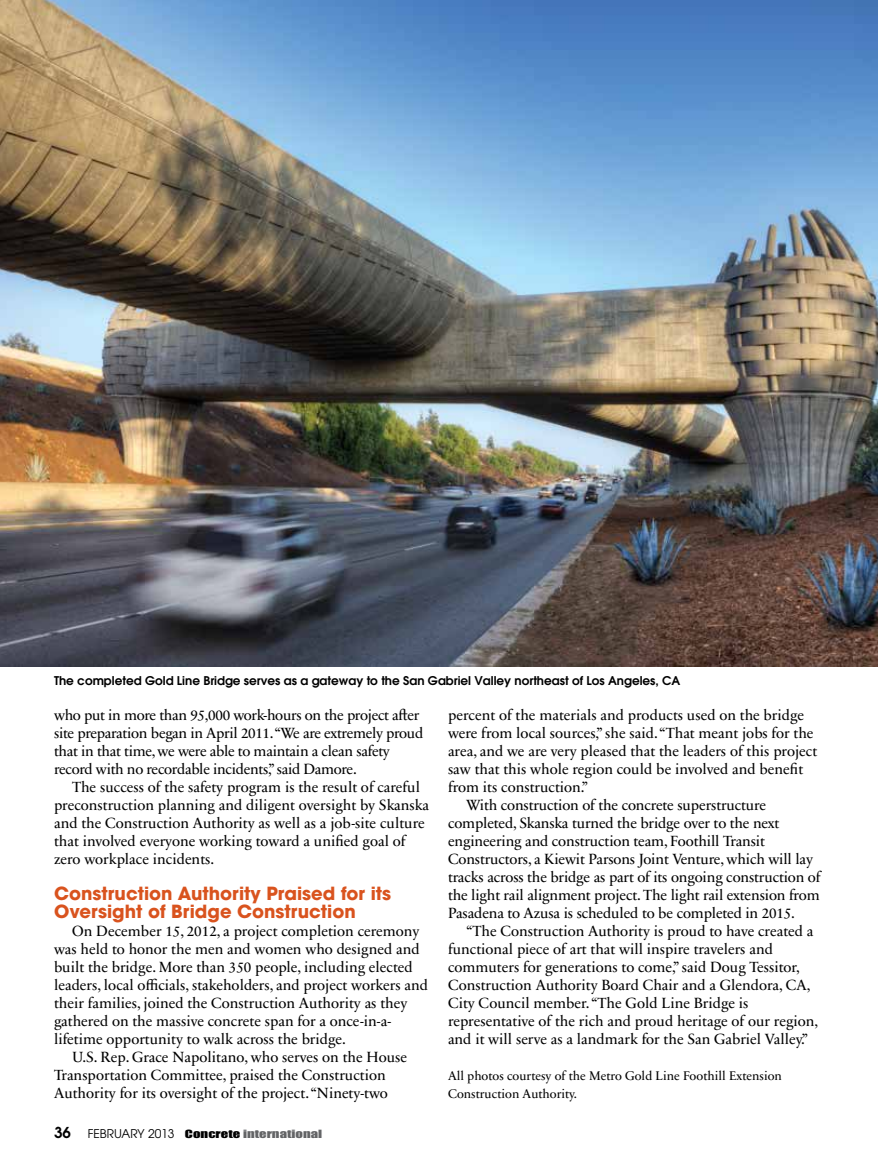
<style>
.page{position:relative;width:878px;height:1175px;background:#fff}
.page>*{position:absolute;margin:0;border:0;box-sizing:border-box;transform-origin:0 0}
.t1{font:700 18px/18px "Avant Garde";color:#d9531e}
.t2{font:15px/18px "Sabon Next LT Pro";color:#000}
.t3{font:15px/18px "Sabon Next LT Pro";letter-spacing:-.02em;color:#000}
.t4{font:12.75px/18px "Sabon Next LT Pro";color:#000}
.t5{font:600 12px "Avant Garde";color:#000}
.t6{font:10.5px "Impact MT Std";color:#636466;scale:1.4 1}
.s1{font-family:"Avant Garde";font-weight:600;font-size:15px;color:#000}
.s2{font-family:"Avant Garde";font-size:12px;color:#000}
.s3{color:#000}
</style>
<div class="page">
<img style="left:0;top:0;width:878px;height:666px">
<p class="t5" style="left:54px;top:673px;width:628px">The completed Gold Line Bridge serves as a gateway to the San Gabriel Valley northeast of Los Angeles, CA</p>
<p class="t2" style="left:448px;top:705px;width:357px">percent of the materials and products used on the bridge</p>
<p class="t2" style="left:448px;top:723px;width:367px">were from local sources,” she said. “That meant jobs for the</p>
<p class="t2" style="left:448px;top:741px;width:371px">area, and we are very pleased that the leaders of this project</p>
<p class="t2" style="left:448px;top:759px;width:357px">saw that this whole region could be involved and benefit</p>
<p class="t2" style="left:448px;top:777px;width:142px">from its construction.”</p>
<p class="t2" style="left:466px;top:795px;width:301px">With construction of the concrete superstructure</p>
<p class="t2" style="left:448px;top:813px;width:333px">completed, Skanska turned the bridge over to the next</p>
<p class="t2" style="left:448px;top:831px;width:318px">engineering and construction team, Foothill Transit</p>
<p class="t2" style="left:448px;top:849px;width:366px">Constructors, a Kiewit Parsons Joint Venture, which will lay</p>
<p class="t2" style="left:448px;top:867px;width:374px">tracks across the bridge as part of its ongoing construction of</p>
<p class="t2" style="left:448px;top:885px;width:373px">the light rail alignment project. The light rail extension from</p>
<p class="t2" style="left:448px;top:903px;width:348px">Pasadena to Azusa is scheduled to be completed in 2015.</p>
<p class="t2" style="left:466px;top:921px;width:349px">“The Construction Authority is proud to have created a</p>
<p class="t2" style="left:448px;top:939px;width:326px">functional piece of art that will inspire travelers and</p>
<p class="t2" style="left:448px;top:957px;width:353px">commuters for generations to come,” said Doug Tessitor,</p>
<p class="t2" style="left:448px;top:975px;width:364px">Construction Authority Board Chair and a Glendora, CA,</p>
<p class="t2" style="left:448px;top:993px;width:302px">City Council member. “The Gold Line Bridge is</p>
<p class="t2" style="left:448px;top:1011px;width:372px">representative of the rich and proud heritage of our region,</p>
<p class="t2" style="left:448px;top:1029px;width:362px">and it will serve as a landmark for the San Gabriel Valley.”</p>
<p class="t4" style="left:448px;top:1066px;width:335px">All photos courtesy of the Metro Gold Line Foothill Extension<br>Construction Authority.</p>
<p class="t3" style="left:54px;top:705px;width:371px">who put in more than 95,000 work-hours on the project after site preparation began in April 2011.“We are extremely proud that in that time, we were able to maintain a clean safety record with no recordable incidents,” said Damore.</p>
<p class="t2" style="left:54px;top:777px;width:376px;text-indent:18px">The success of the safety program is the result of careful preconstruction planning and diligent oversight by Skanska and the Construction Authority as well as a job-site culture that involved everyone working toward a unified goal of zero workplace incidents.</p>
<p class="t1" style="left:54px;top:884px;width:338px">Construction Authority Praised for its<br>Oversight of Bridge Construction</p>
<p class="t2" style="left:54px;top:921px;width:375px;text-indent:18px">On December 15, 2012, a project completion ceremony was held to honor the men and women who designed and built the bridge. More than 350 people, including elected leaders, local officials, stakeholders, and project workers and their families, joined the Construction Authority as they gathered on the massive concrete span for a once-in-a&shy;lifetime opportunity to walk across the bridge.</p>
<p class="t2" style="left:54px;top:1047px;width:354px;text-indent:18px">U.S. Rep. Grace Napolitano, who serves on the House<br>Transportation Committee, praised the Construction<br>Authority for its oversight of the project. “Ninety-two</p>
<p class="t6" style="left:54px;top:1126px;width:193px"><span class="s1">36</span> <span class="s2">FEBRUARY 2013</span> <span class="s3">Concrete</span> international</p>
</div>
